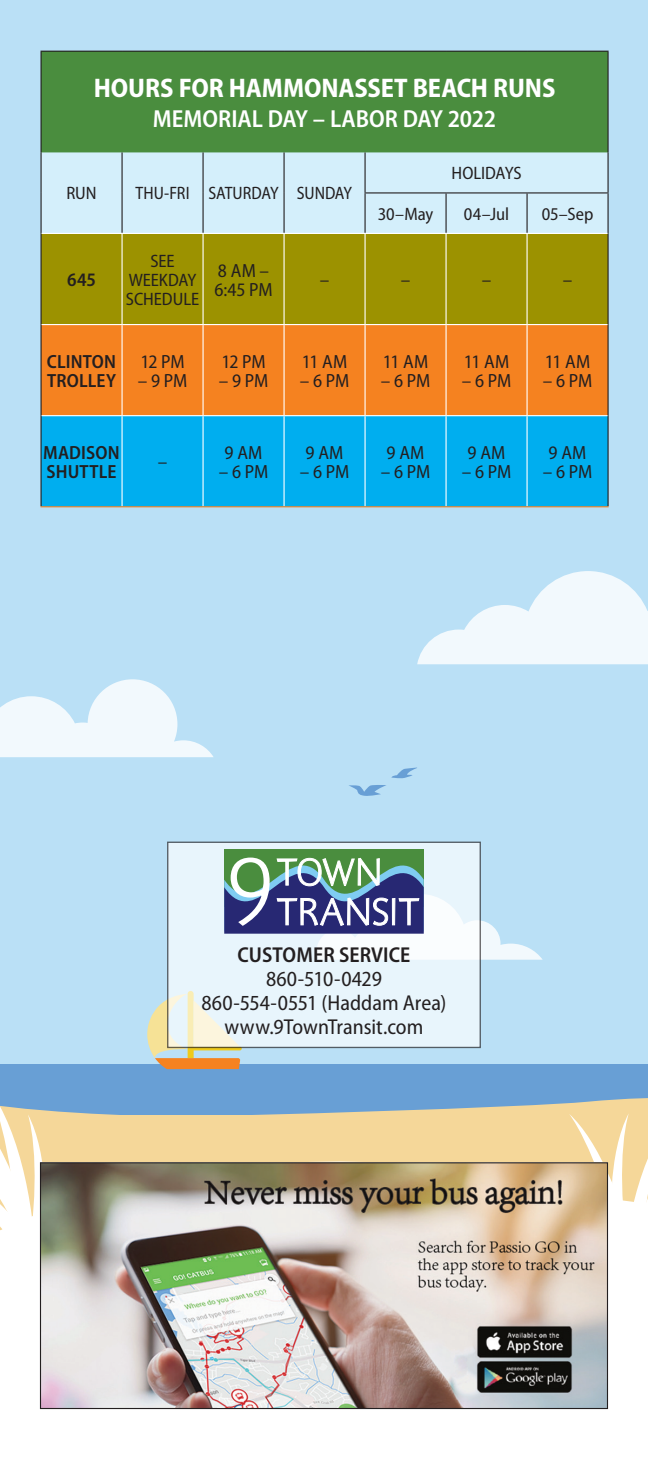
<style>
.page{position:relative;width:648px;height:1458px;background:#fff}
.page>*{position:absolute;margin:0;border:0;box-sizing:border-box;transform-origin:0 0}
.t1{font:700 semi-condensed 27px "Myriad Pro";letter-spacing:-.005em;color:#fff}
.t2{font:600 semi-condensed 24.75px "Myriad Pro";letter-spacing:-.01em;color:#fff}
.t3{font:semi-condensed 21.6px/24.3px "Myriad Pro";color:#231f20;text-align:center}
.t4{font:600 semi-condensed 21.6px "Myriad Pro";letter-spacing:.005em;color:#231f20}
.t5{font:semi-condensed 19.12px/19.1px "Myriad Pro";letter-spacing:-.01em;color:#231f20}
.t6{font:600 semi-condensed 19.12px/19.1px "Myriad Pro";letter-spacing:.01em;color:#231f20}
.t7{font:semi-condensed 18px/19.1px "Myriad Pro";letter-spacing:-.005em;color:#231f20;text-align:center}
.t8{font:semi-condensed 18px "Myriad Pro";letter-spacing:-.005em;color:#231f20;scale:.96 1}
</style>
<div class="page">
<div style="left:0;top:0;width:648px;height:1116px;background:#bae0f6"></div>
<div style="left:0;top:1065px;width:648px;height:65px;background:#689fd5"></div>
<svg style="left:88px;top:1103px;width:481px;height:13px"></svg>
<svg style="left:147px;top:1000px;width:95px;height:69px"></svg>
<div style="left:0;top:1116px;width:648px;height:342px;background:#f5d799"></div>
<div style="left:88px;top:1161px;width:560px;height:297px;background:#fff"></div>
<svg style="left:417px;top:571px;width:231px;height:93px"></svg>
<svg style="left:0;top:679px;width:214px;height:78px"></svg>
<svg style="left:569px;top:1098px;width:79px;height:219px"></svg>
<svg style="left:391px;top:768px;width:26px;height:11px"></svg>
<svg style="left:349px;top:785px;width:37px;height:11px"></svg>
<svg style="left:0;top:1106px;width:88px;height:352px"></svg>
<div style="left:41px;top:51px;width:567px;height:101px;background:#4a8d3e"></div>
<div style="left:42px;top:152px;width:566px;height:81px;background:#d4effb"></div>
<div style="left:42px;top:234px;width:566px;height:90px;background:#9c9200"></div>
<div style="left:42px;top:325px;width:566px;height:90px;background:#f58220"></div>
<div style="left:42px;top:416px;width:566px;height:90px;background:#00aeef"></div>
<hr style="left:40px;top:51px;width:82px;height:1px;background:#231f20">
<hr style="left:40px;top:52px;width:2px;height:100px;background:#231f20">
<hr style="left:122px;top:51px;width:81px;height:1px;background:#231f20">
<hr style="left:203px;top:51px;width:81px;height:1px;background:#231f20">
<hr style="left:284px;top:51px;width:81px;height:1px;background:#231f20">
<hr style="left:365px;top:51px;width:81px;height:1px;background:#231f20">
<hr style="left:446px;top:51px;width:81px;height:1px;background:#231f20">
<hr style="left:527px;top:51px;width:82px;height:1px;background:#231f20">
<hr style="left:608px;top:52px;width:1px;height:100px;background:#231f20">
<hr style="left:40px;top:233px;width:2px;height:92px;background:#231f20">
<hr style="left:608px;top:233px;width:1px;height:92px;background:#231f20">
<hr style="left:40px;top:325px;width:2px;height:91px;background:#231f20">
<hr style="left:608px;top:325px;width:1px;height:91px;background:#231f20">
<hr style="left:40px;top:416px;width:2px;height:90px;background:#231f20">
<hr style="left:608px;top:416px;width:1px;height:90px;background:#231f20">
<hr style="left:40px;top:152px;width:2px;height:41px;background:#231f20">
<hr style="left:40px;top:193px;width:2px;height:40px;background:#231f20">
<hr style="left:608px;top:152px;width:1px;height:40px;background:#231f20">
<hr style="left:364px;top:192px;width:82px;height:2px;background:#231f20">
<hr style="left:446px;top:192px;width:81px;height:2px;background:#231f20">
<hr style="left:446px;top:194px;width:1px;height:39px;background:#231f20">
<hr style="left:527px;top:192px;width:82px;height:2px;background:#231f20">
<hr style="left:526px;top:194px;width:2px;height:39px;background:#231f20">
<hr style="left:608px;top:194px;width:1px;height:39px;background:#231f20">
<hr style="left:122px;top:152px;width:1px;height:41px;background:#231f20">
<hr style="left:202px;top:152px;width:2px;height:41px;background:#231f20">
<hr style="left:284px;top:152px;width:1px;height:41px;background:#231f20">
<hr style="left:364px;top:152px;width:2px;height:40px;background:#231f20">
<hr style="left:122px;top:193px;width:1px;height:40px;background:#231f20">
<hr style="left:202px;top:193px;width:2px;height:40px;background:#231f20">
<hr style="left:284px;top:193px;width:1px;height:40px;background:#231f20">
<hr style="left:364px;top:194px;width:2px;height:39px;background:#231f20">
<hr style="left:122px;top:234px;width:1px;height:90px;background:#fff">
<hr style="left:202px;top:234px;width:2px;height:90px;background:#fff">
<hr style="left:284px;top:234px;width:1px;height:90px;background:#fff">
<hr style="left:364px;top:234px;width:2px;height:90px;background:#fff">
<hr style="left:446px;top:234px;width:1px;height:90px;background:#fff">
<hr style="left:526px;top:234px;width:2px;height:90px;background:#fff">
<hr style="left:122px;top:325px;width:1px;height:90px;background:#fff">
<hr style="left:202px;top:325px;width:2px;height:90px;background:#fff">
<hr style="left:284px;top:325px;width:1px;height:90px;background:#fff">
<hr style="left:364px;top:325px;width:2px;height:90px;background:#fff">
<hr style="left:446px;top:325px;width:1px;height:90px;background:#fff">
<hr style="left:526px;top:325px;width:2px;height:90px;background:#fff">
<hr style="left:122px;top:416px;width:1px;height:90px;background:#fff">
<hr style="left:202px;top:416px;width:2px;height:90px;background:#fff">
<hr style="left:284px;top:416px;width:1px;height:90px;background:#fff">
<hr style="left:364px;top:416px;width:2px;height:90px;background:#fff">
<hr style="left:446px;top:416px;width:1px;height:90px;background:#fff">
<hr style="left:526px;top:416px;width:2px;height:90px;background:#fff">
<hr style="left:42px;top:233px;width:80px;height:1px;background:#fff">
<hr style="left:122px;top:233px;width:81px;height:1px;background:#fff">
<hr style="left:203px;top:233px;width:81px;height:1px;background:#fff">
<hr style="left:284px;top:233px;width:81px;height:1px;background:#fff">
<hr style="left:365px;top:233px;width:81px;height:1px;background:#fff">
<hr style="left:446px;top:233px;width:81px;height:1px;background:#fff">
<hr style="left:527px;top:233px;width:81px;height:1px;background:#fff">
<hr style="left:42px;top:324px;width:80px;height:1px;background:#fff">
<hr style="left:122px;top:324px;width:81px;height:1px;background:#fff">
<hr style="left:203px;top:324px;width:81px;height:1px;background:#fff">
<hr style="left:284px;top:324px;width:81px;height:1px;background:#fff">
<hr style="left:365px;top:324px;width:81px;height:1px;background:#fff">
<hr style="left:446px;top:324px;width:81px;height:1px;background:#fff">
<hr style="left:527px;top:324px;width:81px;height:1px;background:#fff">
<hr style="left:42px;top:415px;width:80px;height:1px;background:#fff">
<hr style="left:122px;top:415px;width:81px;height:1px;background:#fff">
<hr style="left:203px;top:415px;width:81px;height:1px;background:#fff">
<hr style="left:284px;top:415px;width:81px;height:1px;background:#fff">
<hr style="left:365px;top:415px;width:81px;height:1px;background:#fff">
<hr style="left:446px;top:415px;width:81px;height:1px;background:#fff">
<hr style="left:527px;top:415px;width:81px;height:1px;background:#fff">
<hr style="left:40px;top:506px;width:82px;height:1px;background:#f58220">
<hr style="left:122px;top:506px;width:81px;height:1px;background:#f58220">
<hr style="left:203px;top:506px;width:81px;height:1px;background:#f58220">
<hr style="left:284px;top:506px;width:81px;height:1px;background:#f58220">
<hr style="left:365px;top:506px;width:81px;height:1px;background:#f58220">
<hr style="left:446px;top:506px;width:81px;height:1px;background:#f58220">
<hr style="left:527px;top:506px;width:82px;height:1px;background:#f58220">
<img style="left:42px;top:1164px;width:564px;height:243px">
<div style="left:40px;top:1162px;width:568px;height:247px;border:1px solid #231f20"></div>
<div style="left:168px;top:842px;width:312px;height:205px;background:#e8f5fc"></div>
<svg style="left:224px;top:841px;width:319px;height:119px"></svg>
<h1 class="t1" style="left:94px;top:71px;width:463px">HOURS FOR HAMMONASSET BEACH RUNS</h1>
<p class="t2" style="left:153px;top:103px;width:345px">MEMORIAL DAY – LABOR DAY 2022</p>
<p class="t7" style="left:66px;top:184px;width:32px">RUN</p>
<p class="t8" style="left:135px;top:182px;width:227px">THU-FRI SATURDAY SUNDAY</p>
<p class="t7" style="left:452px;top:163px;width:72px">HOLIDAYS</p>
<p class="t7" style="left:378px;top:204px;width:57px">30–May</p>
<p class="t7" style="left:464px;top:204px;width:47px">04–Jul</p>
<p class="t7" style="left:542px;top:204px;width:53px">05–Sep</p>
<p class="t6" style="left:67px;top:270px;width:30px">645</p>
<p class="t7" style="left:126px;top:251px;width:75px">SEE<br>WEEKDAY<br>SCHEDULE</p>
<p class="t5" style="left:215px;top:260px;width:60px">8 AM –<br>6:45 PM</p>
<p class="t6" style="left:47px;top:351px;width:71px">CLINTON<br>TROLLEY</p>
<p class="t5" style="left:140px;top:352px;width:46px">12 PM</p>
<p class="t5" style="left:138px;top:371px;width:51px">– 9 PM</p>
<p class="t6" style="left:43px;top:442px;width:78px">MADISON<br>SHUTTLE</p>
<p class="t5" style="left:158px;top:452px;width:11px">–</p>
<p class="t5" style="left:221px;top:352px;width:46px">12 PM</p>
<p class="t5" style="left:219px;top:371px;width:51px">– 9 PM</p>
<p class="t5" style="left:225px;top:443px;width:39px">9 AM</p>
<p class="t5" style="left:219px;top:462px;width:51px">– 6 PM</p>
<p class="t5" style="left:320px;top:270px;width:11px">–</p>
<p class="t5" style="left:401px;top:270px;width:11px">–</p>
<p class="t5" style="left:482px;top:270px;width:11px">–</p>
<p class="t5" style="left:563px;top:270px;width:11px">–</p>
<p class="t5" style="left:302px;top:352px;width:47px">11 AM</p>
<p class="t5" style="left:300px;top:371px;width:51px">– 6 PM</p>
<p class="t5" style="left:306px;top:443px;width:39px">9 AM</p>
<p class="t5" style="left:300px;top:462px;width:51px">– 6 PM</p>
<p class="t5" style="left:383px;top:352px;width:47px">11 AM</p>
<p class="t5" style="left:381px;top:371px;width:51px">– 6 PM</p>
<p class="t5" style="left:387px;top:443px;width:39px">9 AM</p>
<p class="t5" style="left:381px;top:462px;width:51px">– 6 PM</p>
<p class="t5" style="left:464px;top:352px;width:47px">11 AM</p>
<p class="t5" style="left:462px;top:371px;width:51px">– 6 PM</p>
<p class="t5" style="left:468px;top:443px;width:39px">9 AM</p>
<p class="t5" style="left:462px;top:462px;width:51px">– 6 PM</p>
<p class="t5" style="left:545px;top:352px;width:47px">11 AM</p>
<p class="t5" style="left:543px;top:371px;width:51px">– 6 PM</p>
<p class="t5" style="left:549px;top:443px;width:39px">9 AM</p>
<p class="t5" style="left:543px;top:462px;width:51px">– 6 PM</p>
<p class="t4" style="left:238px;top:941px;width:174px">CUSTOMER SERVICE</p>
<p class="t3" style="left:202px;top:966px;width:246px">860-510-0429<br>860-554-0551 (Haddam Area) www.9TownTransit.com</p>
</div>
